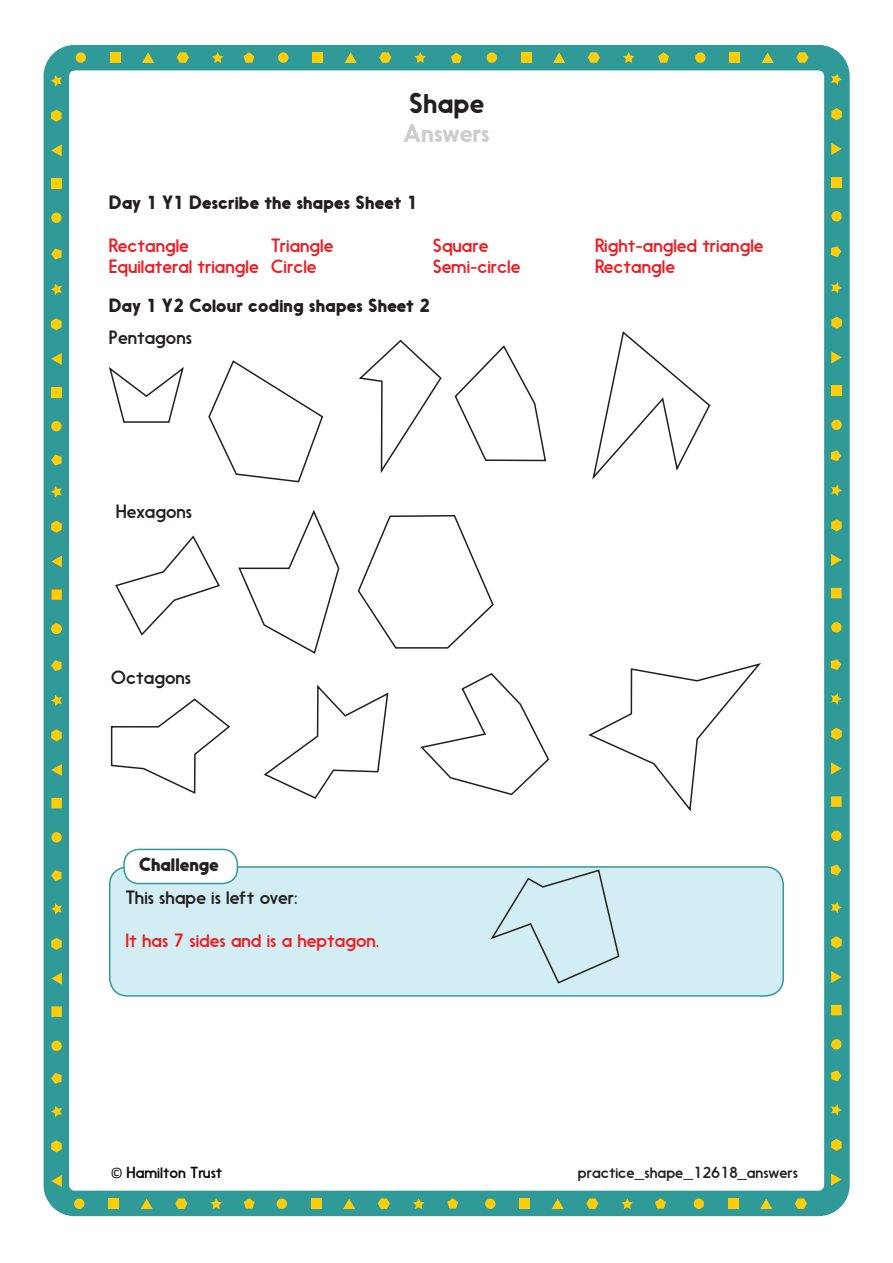
<style>
.page{position:relative;width:893px;height:1263px;background:#fff}
.page>*{position:absolute;margin:0;border:0;box-sizing:border-box;transform-origin:0 0}
.t1{font:27px "Nanami Rounded Med";color:#231f20}
.t2{font:24px "Nanami Rounded Med";letter-spacing:-.005em;color:#cdcdcd}
.Body_copy{font:18px "Nanami Rounded Book";color:#ee1d23}
.Working_at_Footer{font:18px "Nanami Rounded Bld";color:#231f20}
.Working_at_Footer-2{font:18px "Nanami Rounded Book";color:#231f20}
.Body_copy-2{font:18px "Nanami Rounded Book";color:#231f20}
.t3{font:18px "Nanami Rounded Blk";color:#231f20}
.File_path_Footer{font:15px "Nanami Rounded Book";color:#231f20}
.t4{font:15px "Nanami Rounded Book";color:#040503}
.s1{font-family:"Calibri"}
</style>
<div class="page">
<div style="left:44px;top:45px;width:806px;height:1171px;border:26px solid #309a99;border-radius:18px"></div>
<div style="left:110px;top:52px;width:10px;height:11px;background:#fecd08"></div>
<svg style="left:142px;top:52px;width:12px;height:11px"></svg>
<div style="left:76px;top:52px;width:10px;height:11px;background:#fecd08;border-radius:50%"></div>
<svg style="left:177px;top:52px;width:12px;height:11px"></svg>
<svg style="left:212px;top:52px;width:11px;height:11px"></svg>
<div style="left:312px;top:52px;width:11px;height:11px;background:#fecd08"></div>
<svg style="left:345px;top:52px;width:12px;height:11px"></svg>
<div style="left:278px;top:52px;width:10px;height:11px;background:#fecd08;border-radius:50%"></div>
<svg style="left:379px;top:52px;width:12px;height:11px"></svg>
<svg style="left:414px;top:52px;width:12px;height:11px"></svg>
<div style="left:521px;top:52px;width:10px;height:11px;background:#fecd08"></div>
<svg style="left:553px;top:52px;width:12px;height:11px"></svg>
<div style="left:487px;top:52px;width:10px;height:11px;background:#fecd08;border-radius:50%"></div>
<svg style="left:588px;top:52px;width:12px;height:11px"></svg>
<svg style="left:623px;top:52px;width:11px;height:11px"></svg>
<div style="left:729px;top:52px;width:11px;height:11px;background:#fecd08"></div>
<svg style="left:762px;top:52px;width:12px;height:11px"></svg>
<div style="left:695px;top:52px;width:10px;height:11px;background:#fecd08;border-radius:50%"></div>
<svg style="left:796px;top:52px;width:12px;height:11px"></svg>
<div style="left:108px;top:1198px;width:11px;height:11px;background:#fecd08"></div>
<svg style="left:141px;top:1198px;width:12px;height:11px"></svg>
<div style="left:74px;top:1198px;width:10px;height:11px;background:#fecd08;border-radius:50%"></div>
<svg style="left:175px;top:1198px;width:12px;height:11px"></svg>
<svg style="left:210px;top:1198px;width:12px;height:11px"></svg>
<div style="left:311px;top:1198px;width:10px;height:11px;background:#fecd08"></div>
<svg style="left:343px;top:1198px;width:12px;height:11px"></svg>
<div style="left:277px;top:1198px;width:10px;height:11px;background:#fecd08;border-radius:50%"></div>
<svg style="left:378px;top:1198px;width:12px;height:11px"></svg>
<svg style="left:413px;top:1198px;width:11px;height:11px"></svg>
<div style="left:519px;top:1198px;width:11px;height:11px;background:#fecd08"></div>
<svg style="left:552px;top:1198px;width:12px;height:11px"></svg>
<div style="left:485px;top:1198px;width:10px;height:11px;background:#fecd08;border-radius:50%"></div>
<svg style="left:586px;top:1198px;width:12px;height:11px"></svg>
<svg style="left:621px;top:1198px;width:12px;height:11px"></svg>
<div style="left:728px;top:1198px;width:10px;height:11px;background:#fecd08"></div>
<svg style="left:760px;top:1198px;width:12px;height:11px"></svg>
<div style="left:694px;top:1198px;width:10px;height:11px;background:#fecd08;border-radius:50%"></div>
<svg style="left:795px;top:1198px;width:12px;height:11px"></svg>
<svg style="left:51px;top:486px;width:11px;height:12px"></svg>
<div style="left:51px;top:387px;width:11px;height:10px;background:#fecd08"></div>
<svg style="left:51px;top:353px;width:11px;height:12px"></svg>
<div style="left:51px;top:421px;width:11px;height:10px;background:#fecd08;border-radius:50%"></div>
<svg style="left:51px;top:318px;width:11px;height:12px"></svg>
<svg style="left:51px;top:284px;width:11px;height:11px"></svg>
<div style="left:51px;top:178px;width:11px;height:11px;background:#fecd08"></div>
<svg style="left:51px;top:144px;width:11px;height:12px"></svg>
<div style="left:51px;top:213px;width:11px;height:10px;background:#fecd08;border-radius:50%"></div>
<svg style="left:51px;top:110px;width:11px;height:12px"></svg>
<svg style="left:51px;top:75px;width:11px;height:12px"></svg>
<svg style="left:51px;top:1175px;width:11px;height:12px"></svg>
<svg style="left:51px;top:1140px;width:11px;height:12px"></svg>
<svg style="left:51px;top:1106px;width:11px;height:11px"></svg>
<div style="left:51px;top:1006px;width:11px;height:11px;background:#fecd08"></div>
<svg style="left:51px;top:972px;width:11px;height:12px"></svg>
<div style="left:51px;top:1041px;width:11px;height:10px;background:#fecd08;border-radius:50%"></div>
<svg style="left:51px;top:938px;width:11px;height:12px"></svg>
<svg style="left:51px;top:903px;width:11px;height:12px"></svg>
<div style="left:51px;top:798px;width:11px;height:10px;background:#fecd08"></div>
<svg style="left:51px;top:764px;width:11px;height:12px"></svg>
<div style="left:51px;top:832px;width:11px;height:10px;background:#fecd08;border-radius:50%"></div>
<svg style="left:51px;top:729px;width:11px;height:12px"></svg>
<svg style="left:51px;top:695px;width:11px;height:11px"></svg>
<div style="left:51px;top:589px;width:11px;height:11px;background:#fecd08"></div>
<svg style="left:51px;top:555px;width:11px;height:12px"></svg>
<div style="left:51px;top:624px;width:11px;height:10px;background:#fecd08;border-radius:50%"></div>
<svg style="left:51px;top:521px;width:11px;height:12px"></svg>
<svg style="left:831px;top:485px;width:11px;height:11px"></svg>
<div style="left:831px;top:385px;width:11px;height:11px;background:#fecd08"></div>
<svg style="left:831px;top:351px;width:11px;height:12px"></svg>
<div style="left:831px;top:420px;width:11px;height:10px;background:#fecd08;border-radius:50%"></div>
<svg style="left:831px;top:317px;width:11px;height:12px"></svg>
<svg style="left:831px;top:282px;width:11px;height:12px"></svg>
<div style="left:831px;top:177px;width:11px;height:10px;background:#fecd08"></div>
<svg style="left:831px;top:143px;width:11px;height:12px"></svg>
<div style="left:831px;top:211px;width:11px;height:10px;background:#fecd08;border-radius:50%"></div>
<svg style="left:831px;top:108px;width:11px;height:12px"></svg>
<svg style="left:831px;top:74px;width:11px;height:11px"></svg>
<svg style="left:831px;top:1173px;width:11px;height:12px"></svg>
<svg style="left:831px;top:1139px;width:11px;height:12px"></svg>
<svg style="left:831px;top:1104px;width:11px;height:12px"></svg>
<div style="left:831px;top:1005px;width:11px;height:10px;background:#fecd08"></div>
<svg style="left:831px;top:971px;width:11px;height:12px"></svg>
<div style="left:831px;top:1039px;width:11px;height:10px;background:#fecd08;border-radius:50%"></div>
<svg style="left:831px;top:936px;width:11px;height:12px"></svg>
<svg style="left:831px;top:902px;width:11px;height:11px"></svg>
<div style="left:831px;top:796px;width:11px;height:11px;background:#fecd08"></div>
<svg style="left:831px;top:762px;width:11px;height:12px"></svg>
<div style="left:831px;top:831px;width:11px;height:10px;background:#fecd08;border-radius:50%"></div>
<svg style="left:831px;top:728px;width:11px;height:12px"></svg>
<svg style="left:831px;top:693px;width:11px;height:12px"></svg>
<div style="left:831px;top:588px;width:11px;height:10px;background:#fecd08"></div>
<svg style="left:831px;top:554px;width:11px;height:12px"></svg>
<div style="left:831px;top:622px;width:11px;height:10px;background:#fecd08;border-radius:50%"></div>
<svg style="left:831px;top:519px;width:11px;height:12px"></svg>
<svg style="left:244px;top:52px;width:10px;height:11px"></svg>
<svg style="left:658px;top:52px;width:11px;height:11px"></svg>
<svg style="left:451px;top:53px;width:11px;height:10px"></svg>
<svg style="left:51px;top:249px;width:11px;height:10px"></svg>
<svg style="left:51px;top:455px;width:10px;height:10px"></svg>
<svg style="left:51px;top:660px;width:11px;height:11px"></svg>
<svg style="left:51px;top:870px;width:10px;height:11px"></svg>
<svg style="left:51px;top:1073px;width:11px;height:11px"></svg>
<svg style="left:244px;top:1198px;width:11px;height:10px"></svg>
<svg style="left:447px;top:1198px;width:11px;height:10px"></svg>
<svg style="left:655px;top:1198px;width:11px;height:10px"></svg>
<svg style="left:831px;top:1070px;width:10px;height:11px"></svg>
<svg style="left:831px;top:864px;width:10px;height:11px"></svg>
<svg style="left:831px;top:659px;width:10px;height:11px"></svg>
<svg style="left:831px;top:450px;width:10px;height:11px"></svg>
<svg style="left:831px;top:246px;width:10px;height:11px"></svg>
<svg style="left:109px;top:367px;width:75px;height:56px"></svg>
<svg style="left:359px;top:339px;width:83px;height:134px"></svg>
<svg style="left:208px;top:360px;width:116px;height:123px"></svg>
<svg style="left:238px;top:510px;width:102px;height:144px"></svg>
<svg style="left:115px;top:535px;width:105px;height:101px"></svg>
<svg style="left:357px;top:515px;width:137px;height:134px"></svg>
<svg style="left:110px;top:698px;width:120px;height:96px"></svg>
<svg style="left:420px;top:673px;width:130px;height:123px"></svg>
<svg style="left:263px;top:685px;width:126px;height:114px"></svg>
<svg style="left:454px;top:345px;width:93px;height:117px"></svg>
<svg style="left:592px;top:331px;width:119px;height:149px"></svg>
<svg style="left:588px;top:663px;width:173px;height:149px"></svg>
<div style="left:110px;top:867px;width:673px;height:129px;background:#d2edf3;border-radius:18px"></div>
<div style="left:109px;top:866px;width:675px;height:131px;border:2px solid #309a99;border-radius:18px"></div>
<div style="left:124px;top:849px;width:113px;height:34px;background:#fff;border-radius:15px"></div>
<div style="left:123px;top:849px;width:115px;height:35px;border:2px solid #309a99;border-radius:15px"></div>
<svg style="left:489px;top:868px;width:131px;height:116px"></svg>
<p class="t1" style="left:409px;top:87px;width:77px">Shape</p>
<p class="t2" style="left:403px;top:119px;width:88px">Answers</p>
<p class="Working_at_Footer" style="left:109px;top:191px;width:310px">Day 1 Y1 Describe the shapes Sheet 1</p>
<p class="Body_copy" style="left:109px;top:235px;width:82px">Rectangle</p>
<p class="Body_copy" style="left:271px;top:235px;width:64px">Triangle</p>
<p class="Body_copy" style="left:433px;top:235px;width:57px">Square</p>
<p class="Body_copy" style="left:595px;top:235px;width:170px">Right-angled triangle</p>
<p class="Body_copy" style="left:109px;top:256px;width:209px">Equilateral triangle Circle</p>
<p class="Body_copy" style="left:433px;top:256px;width:89px">Semi-circle</p>
<p class="Body_copy" style="left:595px;top:256px;width:82px">Rectangle</p>
<p class="Working_at_Footer" style="left:109px;top:295px;width:323px">Day 1 Y2 Colour coding shapes Sheet 2</p>
<p class="Working_at_Footer-2" style="left:109px;top:327px;width:85px">Pentagons</p>
<p class="Working_at_Footer-2" style="left:116px;top:501px;width:78px">Hexagons</p>
<p class="Working_at_Footer-2" style="left:111px;top:667px;width:82px">Octagons</p>
<p class="t3" style="left:139px;top:854px;width:81px">Challenge</p>
<p class="Body_copy-2" style="left:125px;top:887px;width:174px">This shape is left over:</p>
<p class="Body_copy" style="left:125px;top:930px;width:255px">It has 7 sides and is a heptagon.</p>
<p class="t4" style="left:111px;top:1164px;width:113px"><span class="s1">©</span> Hamilton Trust</p>
<p class="File_path_Footer" style="left:578px;top:1163px;width:222px">practice_shape_12618_answers</p>
</div>
